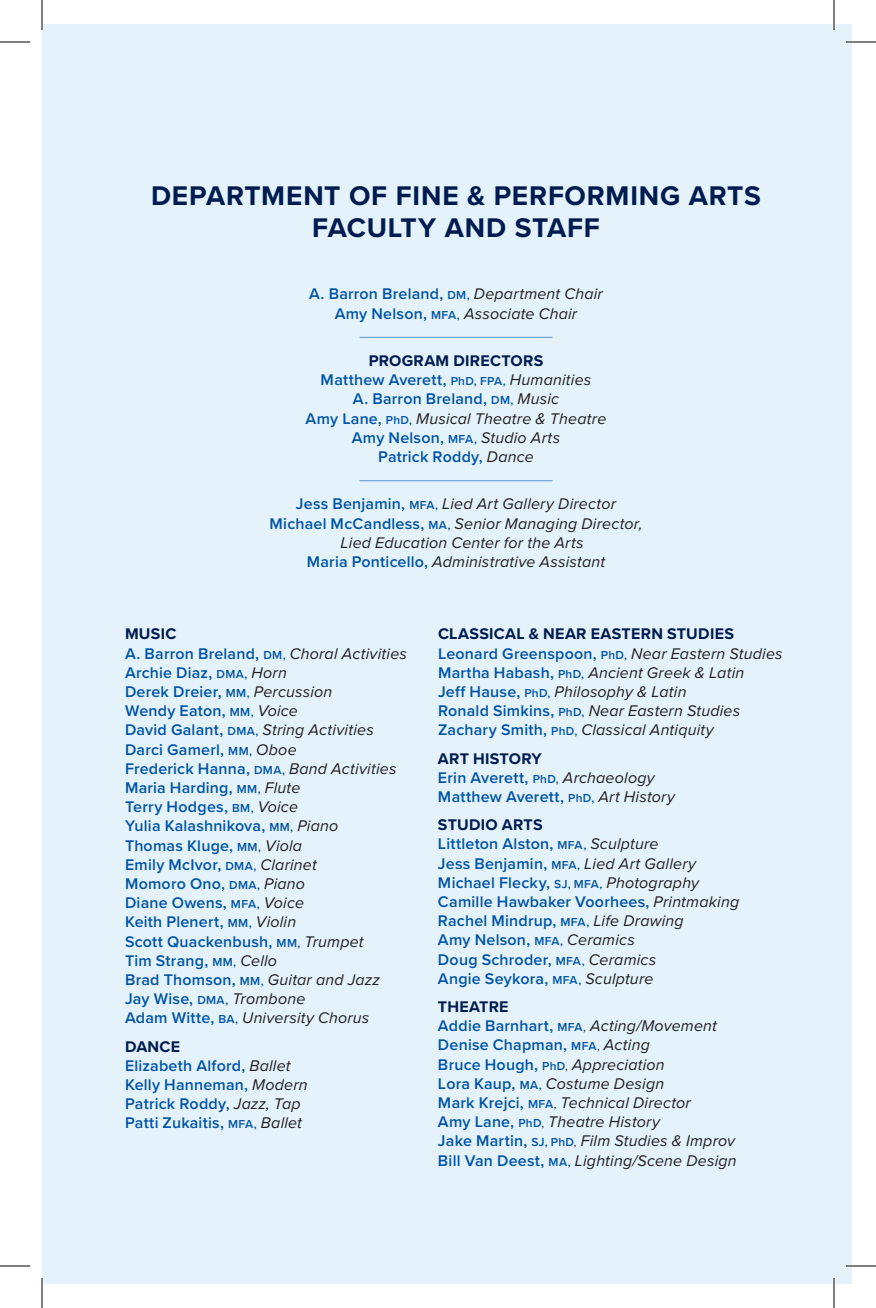
<style>
.page{position:relative;width:876px;height:1308px;background:#fff}
.page>*{position:absolute;margin:0;border:0;box-sizing:border-box;transform-origin:0 0}
.Heading_1{font:700 28px/32px "Proxima Nova";letter-spacing:.025em;color:#001b50;text-align:center}
.Body_-_NoSpcAftr{font:600 16px/19.2px "Proxima Nova";letter-spacing:.015em;color:#0154a6}
.Body_-_NoSpcAftr-2{font:italic 16px/19.2px "Proxima Nova";letter-spacing:.015em;color:#231f20}
.Body_-_NoSpcAftr-3{font:700 16px "Proxima Nova";letter-spacing:.02em;color:#001b50}
.s1{font-size:12px}
.s2{font-weight:400;font-style:italic;color:#231f20}
.s3{font-weight:600;font-style:normal;color:#0154a6}
.s4{font-weight:600;font-style:normal;font-size:12px;color:#0154a6}
.s5{font-weight:700;font-style:normal;color:#001b50}
.s6{font-weight:700;color:#001b50}
.s7{font-style:normal;font-size:12px}
</style>
<div class="page">
<div style="left:42px;top:24px;width:810px;height:1260px;background:#e3f2fb"></div>
<hr style="left:360px;top:337px;width:192px;height:1px;background:#5794ce">
<hr style="left:360px;top:480px;width:192px;height:1px;background:#5794ce">
<hr style="left:846px;top:41px;width:30px;height:2px;background:#fff">
<hr style="left:846px;top:1265px;width:30px;height:2px;background:#fff">
<hr style="left:833px;top:0;width:2px;height:30px;background:#fff">
<hr style="left:833px;top:1278px;width:2px;height:30px;background:#fff">
<hr style="left:0;top:42px;width:30px;height:1px;background:#000">
<hr style="left:846px;top:42px;width:30px;height:1px;background:#000">
<hr style="left:0;top:1266px;width:30px;height:1px;background:#000">
<hr style="left:846px;top:1266px;width:30px;height:1px;background:#000">
<hr style="left:42px;top:0;width:1px;height:30px;background:#000">
<hr style="left:42px;top:1278px;width:1px;height:30px;background:#000">
<hr style="left:834px;top:0;width:1px;height:30px;background:#000">
<hr style="left:834px;top:1278px;width:1px;height:30px;background:#000">
<p class="Heading_1" style="left:151px;top:180px;width:611px">DEPARTMENT OF FINE &amp; PERFORMING ARTS<br>FACULTY AND STAFF</p>
<p class="Body_-_NoSpcAftr" style="left:309px;top:285px;width:295px">A. Barron Breland, <span class="s1">DM,</span> <span class="s2">Department Chair</span></p>
<p class="Body_-_NoSpcAftr-2" style="left:335px;top:304px;width:244px"><span class="s3">Amy Nelson,</span> <span class="s4">MFA,</span> Associate Chair</p>
<p class="Body_-_NoSpcAftr-3" style="left:369px;top:351px;width:176px">PROGRAM DIRECTORS</p>
<p class="Body_-_NoSpcAftr" style="left:321px;top:371px;width:272px">Matthew Averett, <span class="s1">PhD, FPA,</span> <span class="s2">Humanities</span></p>
<p class="Body_-_NoSpcAftr" style="left:353px;top:390px;width:208px">A. Barron Breland, <span class="s1">DM,</span> <span class="s2">Music</span></p>
<p class="Body_-_NoSpcAftr-2" style="left:306px;top:409px;width:302px"><span class="s3">Amy Lane,</span> <span class="s4">PhD,</span> Musical Theatre &amp; Theatre</p>
<p class="Body_-_NoSpcAftr" style="left:352px;top:428px;width:210px">Amy Nelson, <span class="s1">MFA,</span> <span class="s2">Studio Arts</span></p>
<p class="Body_-_NoSpcAftr" style="left:378px;top:448px;width:157px">Patrick Roddy, <span class="s2">Dance</span></p>
<p class="Body_-_NoSpcAftr-2" style="left:296px;top:495px;width:322px"><span class="s3">Jess Benjamin,</span> <span class="s4">MFA,</span> Lied Art Gallery Director</p>
<p class="Body_-_NoSpcAftr-2" style="left:341px;top:514px;width:303px;text-indent:-71px"><span class="s3">Michael McCandless,</span> <span class="s4">MA,</span> Senior Managing Director,<br>Lied Education Center for the Arts</p>
<p class="Body_-_NoSpcAftr-2" style="left:307px;top:552px;width:300px"><span class="s3">Maria Ponticello,</span> Administrative Assistant</p>
<p class="Body_-_NoSpcAftr-3" style="left:125px;top:624px;width:53px">MUSIC</p>
<p class="Body_-_NoSpcAftr" style="left:125px;top:644px;width:284px">A. Barron Breland, <span class="s1">DM,</span> <span class="s2">Choral Activities</span></p>
<p class="Body_-_NoSpcAftr" style="left:125px;top:663px;width:163px">Archie Diaz, <span class="s1">DMA,</span> <span class="s2">Horn</span></p>
<p class="Body_-_NoSpcAftr" style="left:125px;top:682px;width:209px">Derek Dreier, <span class="s1">MM,</span> <span class="s2">Percussion</span></p>
<p class="Body_-_NoSpcAftr" style="left:125px;top:702px;width:175px">Wendy Eaton, <span class="s1">MM,</span> <span class="s2">Voice</span></p>
<p class="Body_-_NoSpcAftr-2" style="left:125px;top:721px;width:250px"><span class="s3">David Galant,</span> <span class="s4">DMA,</span> String Activities</p>
<p class="Body_-_NoSpcAftr" style="left:125px;top:740px;width:173px">Darci Gamerl, <span class="s1">MM,</span> <span class="s2">Oboe</span></p>
<p class="Body_-_NoSpcAftr" style="left:125px;top:759px;width:273px">Frederick Hanna, <span class="s1">DMA,</span> <span class="s2">Band Activities</span></p>
<p class="Body_-_NoSpcAftr" style="left:125px;top:778px;width:177px">Maria Harding, <span class="s1">MM,</span> <span class="s2">Flute</span></p>
<p class="Body_-_NoSpcAftr" style="left:125px;top:798px;width:175px">Terry Hodges, <span class="s1">BM,</span> <span class="s2">Voice</span></p>
<p class="Body_-_NoSpcAftr" style="left:125px;top:817px;width:215px">Yulia Kalashnikova, <span class="s1">MM,</span> <span class="s2">Piano</span></p>
<p class="Body_-_NoSpcAftr" style="left:125px;top:836px;width:179px">Thomas Kluge, <span class="s1">MM,</span> <span class="s2">Viola</span></p>
<p class="Body_-_NoSpcAftr" style="left:125px;top:855px;width:193px">Emily McIvor, <span class="s1">DMA,</span> <span class="s2">Clarinet</span></p>
<p class="Body_-_NoSpcAftr" style="left:125px;top:874px;width:182px">Momoro Ono, <span class="s1">DMA,</span> <span class="s2">Piano</span></p>
<p class="Body_-_NoSpcAftr" style="left:125px;top:894px;width:181px">Diane Owens, <span class="s1">MFA,</span> <span class="s2">Voice</span></p>
<p class="Body_-_NoSpcAftr" style="left:125px;top:913px;width:173px">Keith Plenert, <span class="s1">MM,</span> <span class="s2">Violin</span></p>
<p class="Body_-_NoSpcAftr" style="left:125px;top:932px;width:240px">Scott Quackenbush, <span class="s1">MM,</span> <span class="s2">Trumpet</span></p>
<p class="Body_-_NoSpcAftr" style="left:125px;top:951px;width:154px">Tim Strang, <span class="s1">MM,</span> <span class="s2">Cello</span></p>
<p class="Body_-_NoSpcAftr-2" style="left:125px;top:970px;width:256px"><span class="s3">Brad Thomson,</span> <span class="s4">MM,</span> Guitar and Jazz</p>
<p class="Body_-_NoSpcAftr" style="left:125px;top:990px;width:182px">Jay Wise, <span class="s1">DMA,</span> <span class="s2">Trombone</span></p>
<p class="Body_-_NoSpcAftr-2" style="left:125px;top:1009px;width:246px"><span class="s3">Adam Witte,</span> <span class="s4">BA,</span> University Chorus</p>
<p class="Body_-_NoSpcAftr-3" style="left:125px;top:1037px;width:57px">DANCE</p>
<p class="Body_-_NoSpcAftr" style="left:125px;top:1056px;width:167px">Elizabeth Alford, <span class="s2">Ballet</span></p>
<p class="Body_-_NoSpcAftr" style="left:125px;top:1075px;width:184px">Kelly Hanneman, <span class="s2">Modern</span></p>
<p class="Body_-_NoSpcAftr" style="left:125px;top:1095px;width:177px">Patrick Roddy, <span class="s2">Jazz, Tap</span></p>
<p class="Body_-_NoSpcAftr" style="left:125px;top:1114px;width:179px">Patti Zukaitis, <span class="s1">MFA,</span> <span class="s2">Ballet</span></p>
<p class="Body_-_NoSpcAftr-2" style="left:438px;top:625px;width:346px"><span class="s5">CLASSICAL &amp; NEAR EASTERN STUDIES </span><span class="s3">Leonard Greenspoon,</span> <span class="s4">PhD,</span> Near Eastern Studies <span class="s3">Martha Habash,</span> <span class="s4">PhD,</span> Ancient Greek &amp; Latin<br><span class="s3">Jeff Hause,</span> <span class="s4">PhD,</span> Philosophy &amp; Latin<br><span class="s3">Ronald Simkins,</span> <span class="s4">PhD,</span> Near Eastern Studies <span class="s3">Zachary Smith,</span> <span class="s4">PhD,</span> Classical Antiquity</p>
<p class="Body_-_NoSpcAftr" style="left:438px;top:749px;width:239px"><span class="s6">ART HISTORY<br></span>Erin Averett, <span class="s1">PhD,</span> <span class="s2">Archaeology<br></span>Matthew Averett, <span class="s1">PhD,</span> <span class="s2">Art History</span></p>
<p class="Body_-_NoSpcAftr" style="left:438px;top:816px;width:303px"><span class="s6">STUDIO ARTS<br></span>Littleton Alston, <span class="s1">MFA,</span> <span class="s2">Sculpture<br></span>Jess Benjamin, <span class="s1">MFA,</span> <span class="s2">Lied Art Gallery<br></span>Michael Flecky, <span class="s1">SJ, MFA,</span> <span class="s2">Photography<br></span>Camille Hawbaker Voorhees, <span class="s2">Printmaking<br></span>Rachel Mindrup, <span class="s1">MFA,</span> <span class="s2">Life Drawing<br></span>Amy Nelson, <span class="s1">MFA,</span> <span class="s2">Ceramics<br></span>Doug Schroder, <span class="s1">MFA,</span> <span class="s2">Ceramics<br></span>Angie Seykora, <span class="s1">MFA,</span> <span class="s2">Sculpture</span></p>
<p class="Body_-_NoSpcAftr-2" style="left:438px;top:997px;width:300px"><span class="s5">THEATRE<br></span><span class="s3">Addie Barnhart,</span> <span class="s4">MFA</span><span class="s7">,</span> Acting/Movement<br><span class="s3">Denise Chapman,</span> <span class="s4">MFA</span><span class="s7">,</span> Acting<br><span class="s3">Bruce Hough,</span> <span class="s4">PhD</span><span class="s7">,</span> Appreciation<br><span class="s3">Lora Kaup,</span> <span class="s4">MA,</span> Costume Design<br><span class="s3">Mark Krejci,</span> <span class="s4">MFA</span><span class="s7">,</span> Technical Director<br><span class="s3">Amy Lane,</span> <span class="s4">PhD</span><span class="s7">,</span> Theatre History<br><span class="s3">Jake Martin,</span> <span class="s4">SJ, PhD</span><span class="s7">,</span> Film Studies &amp; Improv<br><span class="s3">Bill Van Deest,</span> <span class="s4">MA,</span> Lighting/Scene Design</p>
</div>
